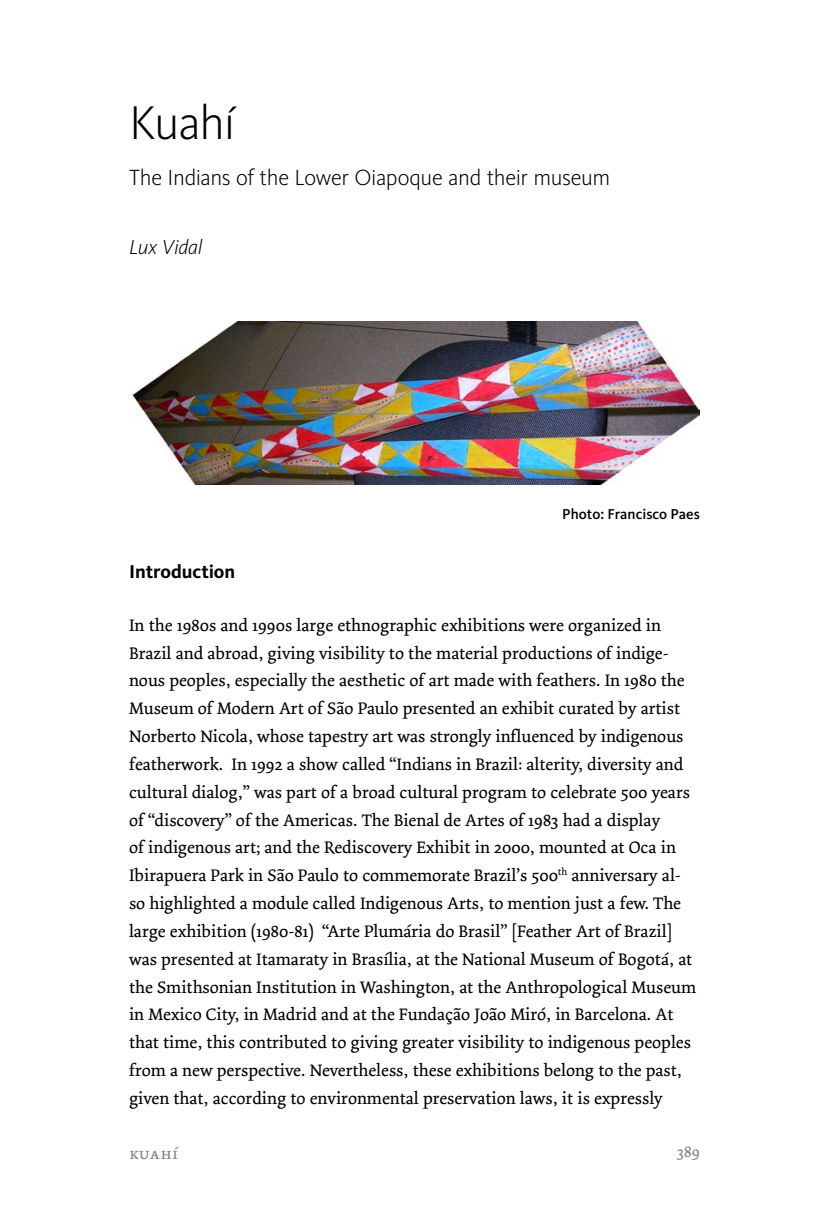
<style>
.page{position:relative;width:819px;height:1216px;background:#fff}
.page>*{position:absolute;margin:0;border:0;box-sizing:border-box;transform-origin:0 0}
.t1{font:300 49px "Kievit OT";letter-spacing:-.025em;color:#000}
.t2{font:300 22.75px "Kievit OT";letter-spacing:-.02em;color:#000}
.t3{font:italic 300 21px "Kievit OT";letter-spacing:-.015em;color:#000}
.t4{font:700 19.25px "Kievit OT";letter-spacing:-.005em;color:#000}
.t5{font:17.5px/27.8px "Dolly";color:#000}
.t6{font:16.28px "Dolly SC";letter-spacing:.015em;color:#808285}
.t7{font:16.28px "Dolly";color:#808285}
.t8{font:500 14.88px "Kievit OT";color:#000}
</style>
<div class="page">
<img style="left:132px;top:321px;width:567px;height:163px">
<h1 class="t1" style="left:129px;top:93px;width:108px">Kuahí</h1>
<h2 class="t2" style="left:129px;top:164px;width:483px">The Indians of the Lower Oiapoque and their museum</h2>
<p class="t3" style="left:129px;top:234px;width:75px">Lux Vidal</p>
<p class="t8" style="left:562px;top:505px;width:139px">Photo: Francisco Paes</p>
<p class="t4" style="left:129px;top:559px;width:108px">Introduction</p>
<p class="t5" style="left:129px;top:611px;width:568px">In the 1980s and 1990s large ethnographic exhibitions were organized in Brazil and abroad, giving visibility to the material productions of indige&shy;nous peoples, especially the aesthetic of art made with feathers. In 1980 the Museum of Modern Art of São Paulo presented an exhibit curated by artist Norberto Nicola, whose tapestry art was strongly influenced by indigenous featherwork. In 1992 a show called “Indians in Brazil: alterity, diversity and cultural dialog,” was part of a broad cultural program to celebrate 500 years of “discovery” of the Americas. The Bienal de Artes of 1983 had a display<br>of indigenous art; and the Rediscovery Exhibit in 2000, mounted at Oca in Ibirapuera Park in São Paulo to commemorate Brazil’s 500<sup>th</sup> anniversary al&shy;so highlighted a module called Indigenous Arts, to mention just a few. The large exhibition (1980-81) “Arte Plumária do Brasil” [Feather Art of Brazil] was presented at Itamaraty in Brasília, at the National Museum of Bogotá, at the Smithsonian Institution in Washington, at the Anthropological Museum in Mexico City, in Madrid and at the Fundação João Miró, in Barcelona. At that time, this contributed to giving greater visibility to indigenous peoples from a new perspective. Nevertheless, these exhibitions belong to the past, given that, according to environmental preservation laws, it is expressly</p>
<p class="t6" style="left:129px;top:1144px;width:51px">kuahí</p>
<p class="t7" style="left:677px;top:1141px;width:24px">389</p>
</div>
